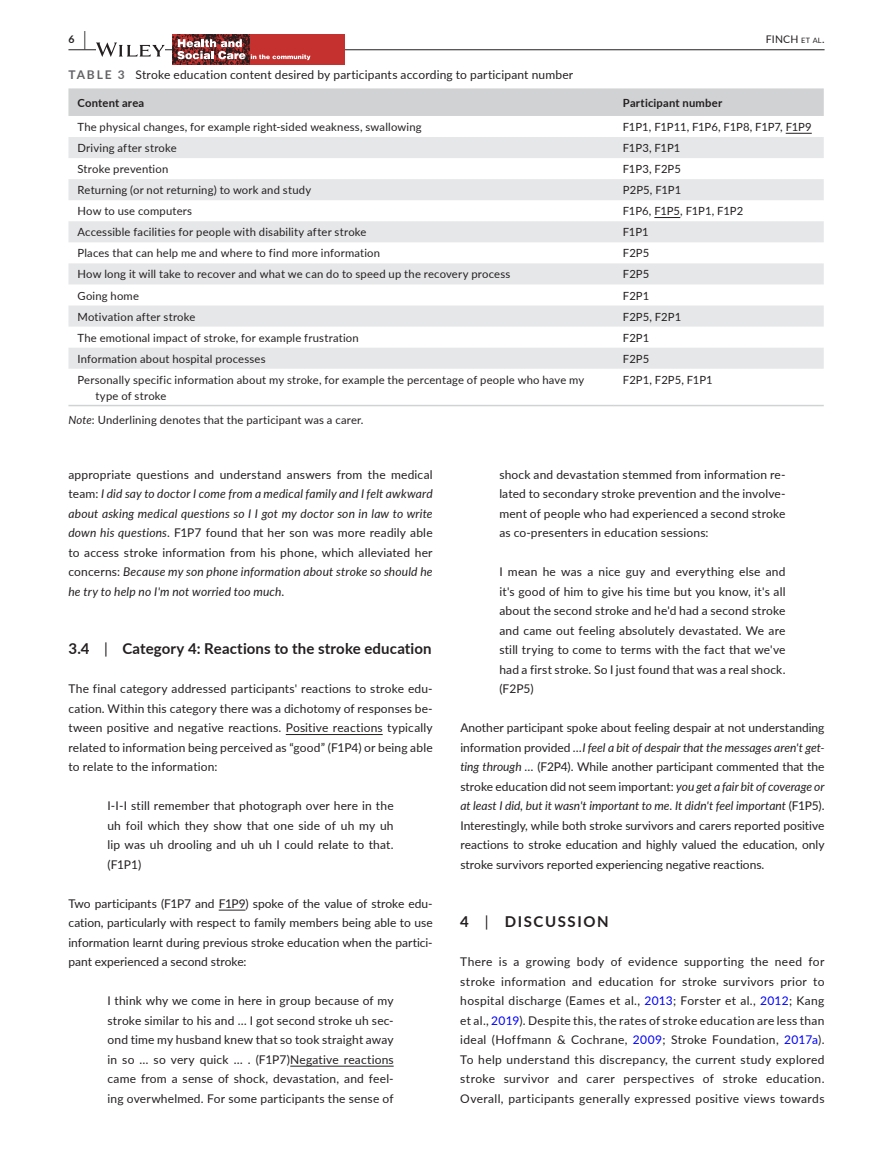
<style>
.page{position:relative;width:893px;height:1174px;background:#fff}
.page>*{position:absolute;margin:0;border:0;box-sizing:border-box;transform-origin:0 0}
.t1{font:700 15px "Lato";letter-spacing:.01em;color:#231f20}
.t2{font:700 15px "Lato";letter-spacing:.11em;color:#231f20}
.t3{font:12px/19.5px "Lato";letter-spacing:.015em;color:#231f20;text-align:justify}
.t4{font:italic 12px/19.5px "Lato";letter-spacing:.015em;color:#231f20;text-align:justify}
.t5{font:11.25px/15.8px "Lato";letter-spacing:.015em;color:#231f20}
.t6{font:11.25px "Lato";letter-spacing:-.01em;color:#231f20}
.t7{font:700 11.25px "Lato";letter-spacing:.02em;color:#231f20}
.t8{font:10.5px "Lato";letter-spacing:.015em;color:#231f20}
.t9{font:700 10.5px "Lato";color:#231f20}
.s1{font-size:19.5px}
.s2{font-size:7.35px}
.s3{font-weight:700;color:#636366}
.s4{font-style:italic}
.s5{font-style:normal}
.s6{font-weight:400}
.s7{color:#00f}
</style>
<div class="page">
<hr style="left:68px;top:49px;width:756px;height:1px;background:#231f20">
<svg style="left:96px;top:42px;width:69px;height:15px"></svg>
<img style="left:172px;top:35px;width:173px;height:30px">
<svg style="left:177px;top:39px;width:133px;height:21px;background:#b35e5d"></svg>
<hr style="left:286px;top:734px;width:97px;height:1px;background:#231f20">
<svg style="left:219px;top:909px;width:26px;height:1px"></svg>
<hr style="left:290px;top:1065px;width:104px;height:1px;background:#231f20">
<div style="left:68px;top:88px;width:756px;height:28px;background:#d1d2d4"></div>
<svg style="left:68px;top:137px;width:756px;height:232px;fill:#e6e7e9"></svg>
<hr style="left:68px;top:405px;width:546px;height:1px;background:#d1d2d4">
<hr style="left:614px;top:405px;width:210px;height:1px;background:#d1d2d4">
<svg style="left:786px;top:133px;width:26px;height:1px"></svg>
<svg style="left:654px;top:217px;width:26px;height:1px"></svg>
<p class="t9" style="left:68px;top:31px;width:19px">6 <span class="s1">|</span></p>
<p class="t8" style="left:766px;top:31px;width:60px">FINCH <span class="s2">et al</span>.</p>
<p class="t3" style="left:68px;top:64px;width:506px"><span class="s3">TABLE 3</span> Stroke education content desired by participants according to participant number</p>
<p class="t7" style="left:77px;top:94px;width:68px">Content area</p>
<p class="t7" style="left:623px;top:94px;width:101px">Participant number</p>
<p class="t5" style="left:77px;top:119px;width:346px">The physical changes, for example right-sided weakness, swallowing</p>
<p class="t6" style="left:623px;top:119px;width:190px">F1P1, F1P11, F1P6, F1P8, F1P7, F1P9</p>
<p class="t5" style="left:77px;top:140px;width:101px">Driving after stroke</p>
<p class="t6" style="left:623px;top:140px;width:59px">F1P3, F1P1</p>
<p class="t5" style="left:77px;top:161px;width:92px">Stroke prevention</p>
<p class="t5" style="left:623px;top:161px;width:60px">F1P3, F2P5</p>
<p class="t5" style="left:77px;top:182px;width:235px">Returning (or not returning) to work and study</p>
<p class="t5" style="left:623px;top:182px;width:60px">P2P5, F1P1</p>
<p class="t5" style="left:77px;top:203px;width:116px">How to use computers</p>
<p class="t6" style="left:623px;top:203px;width:122px">F1P6, F1P5, F1P1, F1P2</p>
<p class="t5" style="left:77px;top:224px;width:291px">Accessible facilities for people with disability after stroke</p>
<p class="t5" style="left:623px;top:224px;width:27px">F1P1</p>
<p class="t5" style="left:77px;top:245px;width:304px">Places that can help me and where to find more information</p>
<p class="t5" style="left:623px;top:245px;width:28px">F2P5</p>
<p class="t5" style="left:77px;top:266px;width:434px">How long it will take to recover and what we can do to speed up the recovery process</p>
<p class="t5" style="left:623px;top:266px;width:28px">F2P5</p>
<p class="t5" style="left:77px;top:287px;width:63px">Going home</p>
<p class="t5" style="left:623px;top:287px;width:28px">F2P1</p>
<p class="t5" style="left:77px;top:308px;width:119px">Motivation after stroke</p>
<p class="t5" style="left:623px;top:308px;width:60px">F2P5, F2P1</p>
<p class="t5" style="left:77px;top:329px;width:283px">The emotional impact of stroke, for example frustration</p>
<p class="t5" style="left:623px;top:329px;width:28px">F2P1</p>
<p class="t5" style="left:77px;top:350px;width:190px">Information about hospital processes</p>
<p class="t5" style="left:623px;top:350px;width:28px">F2P5</p>
<p class="t5" style="left:95px;top:371px;width:490px;text-indent:-18px">Personally specific information about my stroke, for example the percentage of people who have my type of stroke</p>
<p class="t5" style="left:623px;top:371px;width:91px">F2P1, F2P5, F1P1</p>
<p class="t5" style="left:68px;top:412px;width:297px"><span class="s4">Note</span>: Underlining denotes that the participant was a carer.</p>
<p class="t4" style="left:68px;top:464px;width:366px"><span class="s5">appropriate questions and understand answers from the medical team:</span> I did say to doctor I come from a medical family and I felt awkward about asking medical questions so I I got my doctor son in law to write down his questions<span class="s5">. F1P7 found that her son was more readily able to access stroke information from his phone, which alleviated her concerns:</span> Because my son phone information about stroke so should he he try to help no I'm not worried too much<span class="s5">.</span></p>
<p class="t1" style="left:68px;top:638px;width:365px">3.4 <span class="s6">|</span> Category 4: Reactions to the stroke education</p>
<p class="t3" style="left:68px;top:678px;width:366px">The final category addressed participants' reactions to stroke edu&shy;cation. Within this category there was a dichotomy of responses be&shy;tween positive and negative reactions. Positive reactions typically related to information being perceived as “good” (F1P4) or being able to relate to the information:</p>
<p class="t3" style="left:107px;top:795px;width:288px">I-I-I still remember that photograph over here in the uh foil which they show that one side of uh my uh lip was uh drooling and uh uh I could relate to that. (F1P1)</p>
<p class="t3" style="left:68px;top:893px;width:366px">Two participants (F1P7 and F1P9) spoke of the value of stroke edu&shy;cation, particularly with respect to family members being able to use information learnt during previous stroke education when the partici&shy;pant experienced a second stroke:</p>
<p class="t3" style="left:107px;top:990px;width:288px">I think why we come in here in group because of my stroke similar to his and … I got second stroke uh sec&shy;ond time my husband knew that so took straight away in so … so very quick … . (F1P7)Negative reactions came from a sense of shock, devastation, and feel&shy;ing overwhelmed. For some participants the sense of</p>
<p class="t3" style="left:499px;top:464px;width:288px">shock and devastation stemmed from information re&shy;lated to secondary stroke prevention and the involve&shy;ment of people who had experienced a second stroke as co-presenters in education sessions:</p>
<p class="t3" style="left:499px;top:561px;width:288px">I mean he was a nice guy and everything else and it's good of him to give his time but you know, it's all about the second stroke and he'd had a second stroke and came out feeling absolutely devastated. We are still trying to come to terms with the fact that we've had a first stroke. So I just found that was a real shock. (F2P5)</p>
<p class="t3" style="left:460px;top:717px;width:366px">Another participant spoke about feeling despair at not understanding information provided <span class="s4">…I feel a bit of despair that the messages aren't get&shy;ting through …</span> (F2P4). While another participant commented that the stroke education did not seem important: <span class="s4">you get a fair bit of coverage or at least I did, but it wasn't important to me. It didn't feel important</span> (F1P5).<br>Interestingly, while both stroke survivors and carers reported positive reactions to stroke education and highly valued the education, only stroke survivors reported experiencing negative reactions.</p>
<p class="t2" style="left:460px;top:911px;width:150px">4 <span class="s6">|</span> DISCUSSION</p>
<p class="t3" style="left:460px;top:951px;width:366px">There is a growing body of evidence supporting the need for stroke information and education for stroke survivors prior to hospital discharge (Eames et al., <span class="s7">2013</span>; Forster et al., <span class="s7">2012</span>; Kang et al., <span class="s7">2019</span>). Despite this, the rates of stroke education are less than ideal (Hoffmann &amp; Cochrane, <span class="s7">2009</span>; Stroke Foundation, <span class="s7">2017a</span>).<br>To help understand this discrepancy, the current study explored stroke survivor and carer perspectives of stroke education.<br>Overall, participants generally expressed positive views towards</p>
</div>
